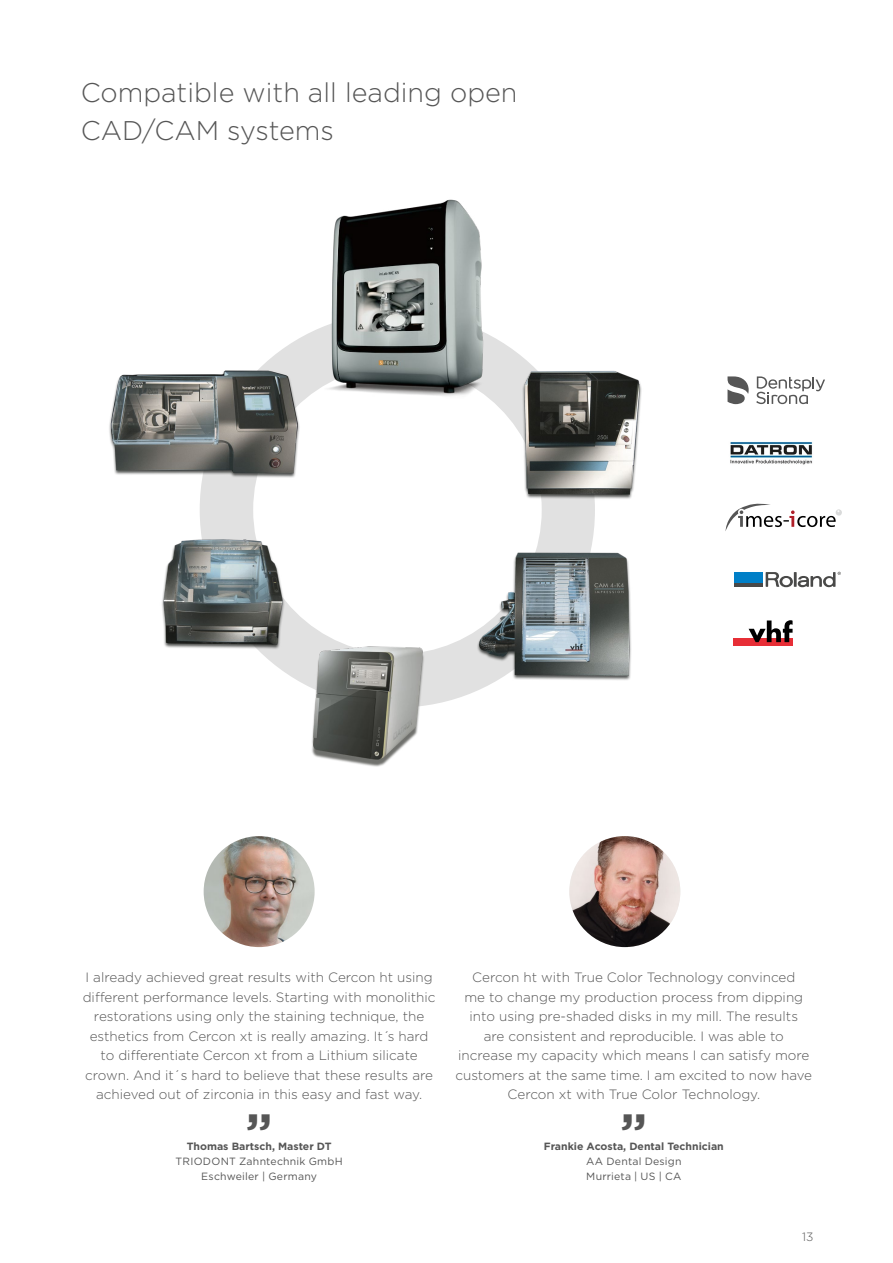
<style>
.page{position:relative;width:893px;height:1263px;background:#fff}
.page>*{position:absolute;margin:0;border:0;box-sizing:border-box;transform-origin:0 0}
.t1{font:700 49.5px "Gotham";color:#565656}
.t2{font:300 27px/37.5px "Gotham";color:#565656}
.t3{font:300 13.5px/19.5px "Gotham";color:#565656;text-align:center}
.t4{font:300 12px "Gotham";color:#565656}
.t5{font:10.5px/15px "Gotham";letter-spacing:.02em;color:#565656;text-align:center}
.t6{font:700 10.5px "Gotham";color:#565656}
</style>
<div class="page">
<img style="left:204px;top:836px;width:111px;height:111px;border-radius:55px">
<div style="left:733px;top:639px;width:60px;height:7px;background:#e72e36"></div>
<svg style="left:749px;top:620px;width:44px;height:22px"></svg>
<svg style="left:725px;top:503px;width:117px;height:28px"></svg>
<svg style="left:766px;top:572px;width:75px;height:16px"></svg>
<hr style="left:735px;top:583px;width:28px;height:4px;background:#494948">
<div style="left:735px;top:572px;width:28px;height:10px;background:#007fc7"></div>
<img style="left:730px;top:442px;width:83px;height:23px">
<img style="left:109px;top:336px;width:194px;height:158px">
<img style="left:162px;top:494px;width:127px;height:172px">
<img style="left:277px;top:605px;width:186px;height:162px">
<img style="left:465px;top:534px;width:166px;height:162px">
<img style="left:497px;top:355px;width:145px;height:179px">
<img style="left:569px;top:836px;width:111px;height:111px;border-radius:55px">
<img style="left:303px;top:199px;width:194px;height:206px">
<svg style="left:756px;top:376px;width:69px;height:28px"></svg>
<svg style="left:727px;top:376px;width:22px;height:28px"></svg>
<h2 class="t2" style="left:81px;top:73px;width:438px">Compatible with all leading open<br>CAD/CAM systems</h2>
<p class="t3" style="left:83px;top:967px;width:354px">I already achieved great results with Cercon ht using different performance levels. Starting with monolithic restorations using only the staining technique, the esthetics from Cercon xt is really amazing. It´s hard to differentiate Cercon xt from a Lithium silicate crown. And it´s hard to believe that these results are achieved out of zirconia in this easy and fast way.</p>
<h1 class="t1" style="left:246px;top:1099px;width:28px">”</h1>
<p class="t5" style="left:176px;top:1153px;width:169px">TRIODONT Zahntechnik GmbH<br>Eschweiler | Germany</p>
<p class="t6" style="left:187px;top:1139px;width:146px">Thomas Bartsch, Master DT</p>
<p class="t3" style="left:455px;top:967px;width:358px">Cercon ht with True Color Technology convinced<br>me to change my production process from dipping into using pre-shaded disks in my mill. The results<br>are consistent and reproducible. I was able to increase my capacity which means I can satisfy more customers at the same time. I am excited to now have Cercon xt with True Color Technology.</p>
<h1 class="t1" style="left:620px;top:1099px;width:28px">”</h1>
<p class="t5" style="left:586px;top:1153px;width:97px;text-align:left">AA Dental Design<br>Murrieta | US | CA</p>
<p class="t6" style="left:544px;top:1139px;width:181px">Frankie Acosta, Dental Technician</p>
<p class="t4" style="left:802px;top:1229px;width:13px">13</p>
</div>
